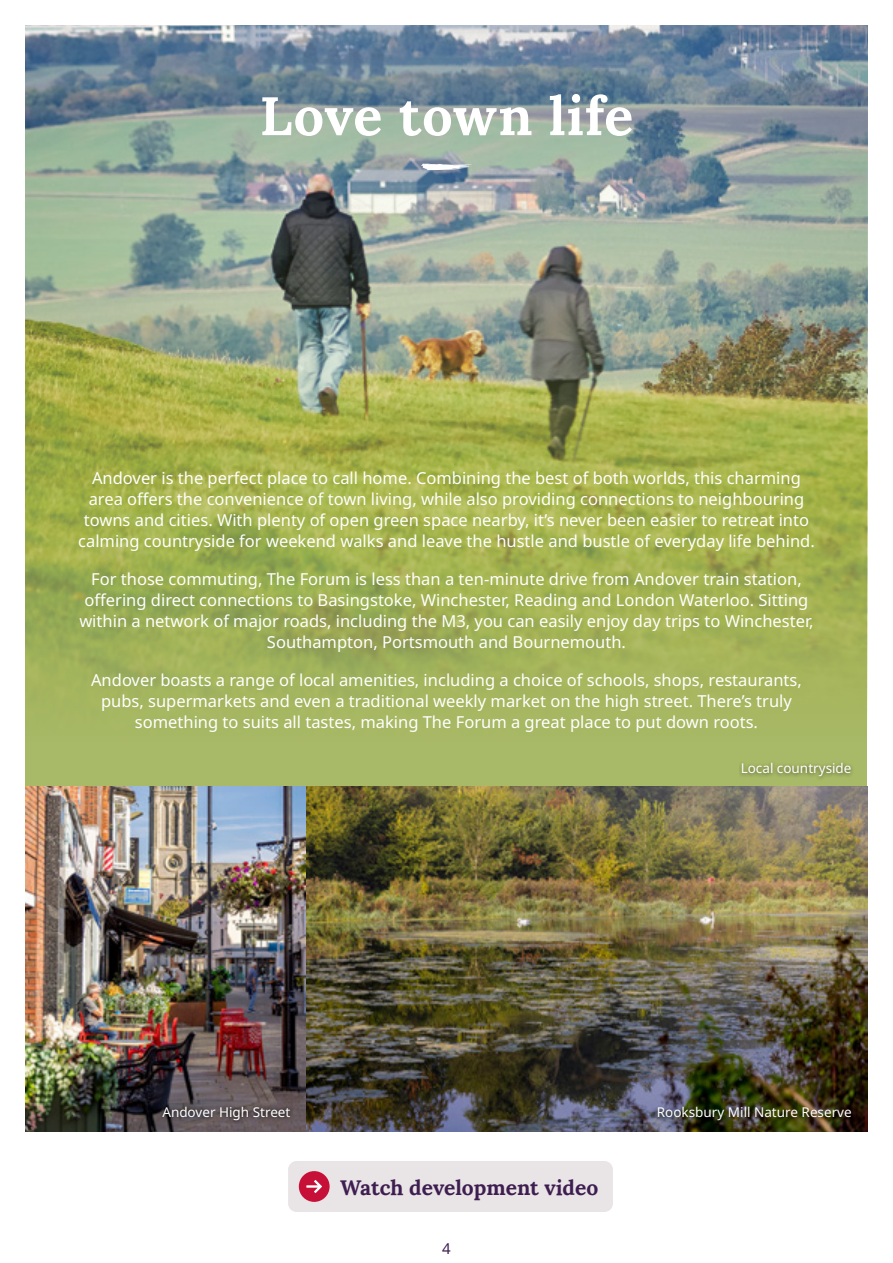
<style>
.page{position:relative;width:893px;height:1263px;background:#fff}
.page>*{position:absolute;margin:0;border:0;box-sizing:border-box;transform-origin:0 0}
.t1{font:700 54px "Lora";letter-spacing:.01em;color:#fff}
.t2{font:700 21px "Lora";color:#3e1e50}
.t3{font:16.5px/21px "Noto Sans";color:#fff;text-align:center}
.t4{font:15px "Noto Sans";color:#3e1e50}
.t5{font:13.5px "Noto Sans";color:#fff}
</style>
<div class="page">
<img style="left:26px;top:26px;width:841px;height:761px">
<img style="left:26px;top:787px;width:280px;height:344px">
<div style="left:288px;top:1161px;width:325px;height:51px;background:#e9e4e6;border-radius:9px"></div>
<div style="left:299px;top:1171px;width:31px;height:31px;background:#c61037;border-radius:50%"></div>
<svg style="left:306px;top:1180px;width:16px;height:13px"></svg>
<div style="left:739px;top:760px;width:115px;height:21px;background:#000;opacity:.41"></div>
<svg style="left:421px;top:164px;width:51px;height:6px"></svg>
<img style="left:306px;top:787px;width:561px;height:344px">
<div style="left:655px;top:1104px;width:200px;height:21px;background:#000;opacity:.41"></div>
<div style="left:157px;top:1102px;width:138px;height:24px;background:#000;opacity:.86"></div>
<h1 class="t1" style="left:260px;top:70px;width:375px">Love town life</h1>
<p class="t3" style="left:78px;top:468px;width:738px">Andover is the perfect place to call home. Combining the best of both worlds, this charming area offers the convenience of town living, while also providing connections to neighbouring towns and cities. With plenty of open green space nearby, it’s never been easier to retreat into calming countryside for weekend walks and leave the hustle and bustle of everyday life behind.</p>
<p class="t3" style="left:79px;top:569px;width:736px">For those commuting, The Forum is less than a ten-minute drive from Andover train station, offering direct connections to Basingstoke, Winchester, Reading and London Waterloo. Sitting within a network of major roads, including the M3, you can easily enjoy day trips to Winchester, Southampton, Portsmouth and Bournemouth.</p>
<p class="t3" style="left:91px;top:670px;width:712px">Andover boasts a range of local amenities, including a choice of schools, shops, restaurants, pubs, supermarkets and even a traditional weekly market on the high street. There’s truly something to suits all tastes, making The Forum a great place to put down roots.</p>
<p class="t5" style="left:741px;top:760px;width:112px">Local countryside</p>
<p class="t5" style="left:162px;top:1105px;width:130px">Andover High Street</p>
<p class="t5" style="left:657px;top:1105px;width:196px">Rooksbury Mill Nature Reserve</p>
<p class="t2" style="left:340px;top:1169px;width:260px">Watch development video</p>
<p class="t4" style="left:442px;top:1239px;width:10px">4</p>
</div>
